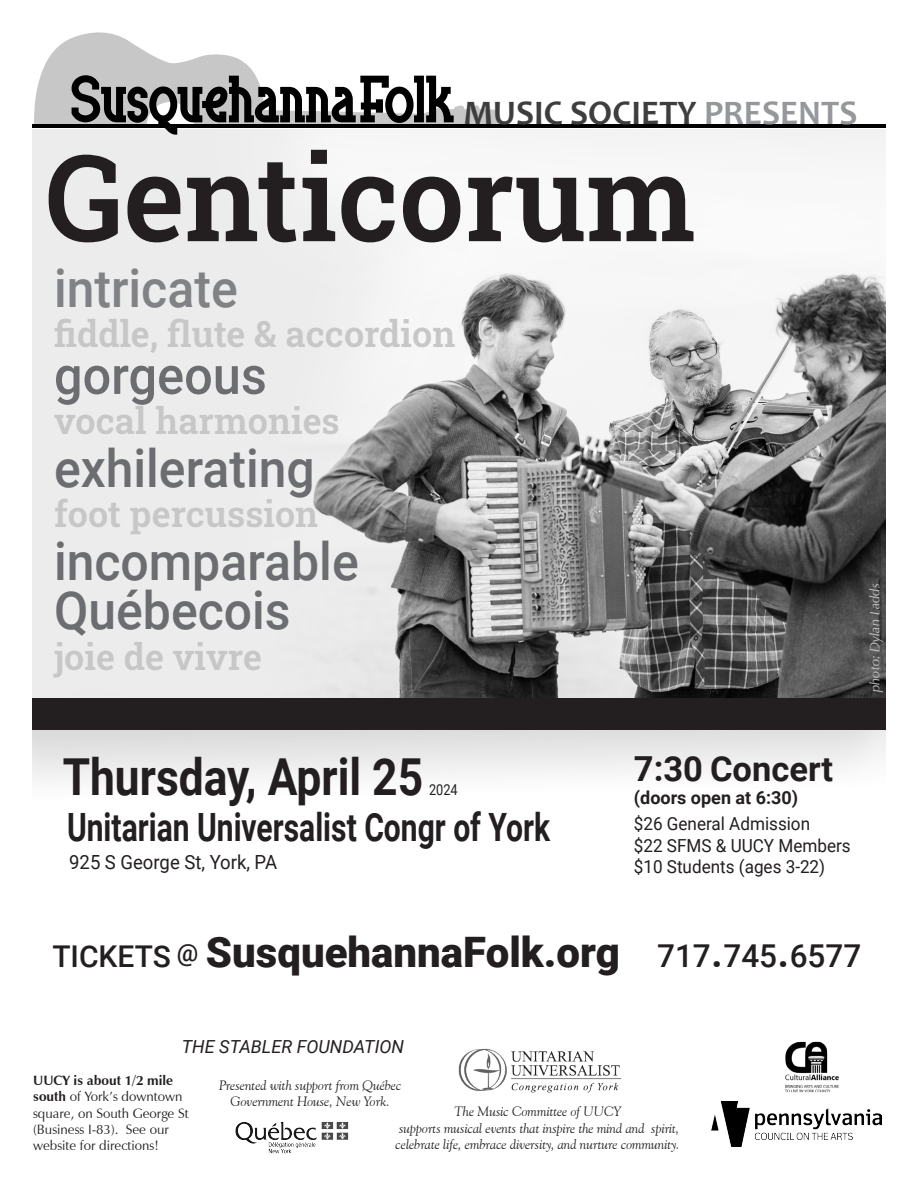
<style>
.page{position:relative;width:918px;height:1188px;background:#fff}
.page>*{position:absolute;margin:0;border:0;box-sizing:border-box;transform-origin:0 0}
.t1{font:600 120px "Roboto Slab";color:#231f20}
.t2{font:500 52.5px "Roboto";color:#6c6d70;scale:.95 1}
.t3{font:500 52.5px "Roboto";color:#808285;scale:.95 1}
.t4{font:500 52.5px "Roboto";color:#6c6d70;scale:.96 1}
.Blurb_Headline_I{font:700 51px "Roboto";color:#231f20;scale:.87 1}
.Body_text{font:900 42px "Roboto";color:#231f20}
.t5{font:700 39px "Roboto";color:#231f20;scale:.77 1}
.t6{font:600 36px "Roboto Slab";color:#c7c7c7}
.t7{font:700 34.5px "Candara";color:#3e3e3f}
.Blurb_Headline_I-2{font:700 34.5px "Roboto";color:#231f20}
.Body_text-2{font:19.5px "Roboto";color:#231f20;scale:.95 1}
.Blurb_Headline_I-3{font:18px/21.6px "Roboto";color:#231f20;scale:.95 1}
.t8{font:italic 18px "Roboto";color:#231f20}
.Blurb_Headline_I-4{font:700 18px "Roboto";color:#231f20}
.Blurb_Headline_I-5{font:15px "Roboto";color:#231f20;scale:.85 1}
.t9{font:italic 13.5px/16.2px "Goudy Old Style BT";color:#231f20;text-align:center}
.Fine_Print_Left{font:13.5px/16.2px "Zapf Humanist 601 BT";color:#231f20}
.Fine_Print_Left-2{font:italic 13.5px "Zapf Humanist 601 BT";color:#c7c7c7}
.s1{color:#95979a}
.s2{font-weight:500;font-size:30px}
.s3{font-weight:500;font-size:24px}
.s4{font-weight:500;font-size:31.5px}
.s5{font-weight:500;font-size:45px}
.s6{font-weight:700}
</style>
<div class="page">
<img style="left:32px;top:130px;width:854px;height:569px">
<hr style="left:32px;top:124px;width:854px;height:4px;background:#000">
<svg style="left:34px;top:32px;width:469px;height:103px"></svg>
<img style="left:785px;top:1041px;width:54px;height:51px">
<img style="left:711px;top:1102px;width:171px;height:44px">
<img style="left:458px;top:1048px;width:164px;height:45px">
<div style="left:32px;top:699px;width:854px;height:31px;background:#231f20"></div>
<img style="left:235px;top:1121px;width:114px;height:33px">
<p class="t7" style="left:463px;top:91px;width:395px">MUSIC SOCIETY <span class="s1">PRESENTS</span></p>
<p class="t1" style="left:46px;top:115px;width:652px">Genticorum</p>
<p class="t3" style="left:54px;top:251px;width:195px">intricate</p>
<p class="t6" style="left:54px;top:310px;width:403px">fiddle, flute &amp; accordion</p>
<p class="t4" style="left:54px;top:338px;width:223px">gorgeous</p>
<p class="t6" style="left:54px;top:397px;width:287px">vocal harmonies</p>
<p class="t2" style="left:54px;top:431px;width:276px">exhilerating</p>
<p class="t6" style="left:54px;top:490px;width:266px">foot percussion</p>
<p class="t2" style="left:54px;top:524px;width:322px">incomparable</p>
<p class="t2" style="left:54px;top:574px;width:251px">Québecois</p>
<p class="t6" style="left:54px;top:632px;width:209px">joie de vivre</p>
<p class="Fine_Print_Left-2" style="left:867px;top:692px;width:111px;rotate:-90deg">photo: Dylan Ladds</p>
<p class="Blurb_Headline_I" style="left:63px;top:741px;width:416px">Thursday, April 25</p>
<p class="Blurb_Headline_I-5" style="left:429px;top:779px;width:35px">2024</p>
<p class="t5" style="left:67px;top:799px;width:629px">Unitarian Universalist Congr of York</p>
<p class="Body_text-2" style="left:69px;top:849px;width:220px">925 S George St, York, PA</p>
<p class="Blurb_Headline_I-2" style="left:634px;top:745px;width:201px">7:30 Concert</p>
<p class="Blurb_Headline_I-4" style="left:634px;top:785px;width:166px">(doors open at 6:30)</p>
<p class="Blurb_Headline_I-3" style="left:634px;top:812px;width:230px">$26 General Admission<br>$22 SFMS &amp; UUCY Members $10 Students (ages 3-22)</p>
<p class="Body_text" style="left:52px;top:922px;width:810px"><span class="s2">TICKETS</span> <span class="s3">@</span> SusquehannaFolk.org <span class="s4">717</span><span class="s5">.</span><span class="s4">745</span><span class="s5">.</span><span class="s4">6577</span></p>
<p class="t8" style="left:182px;top:1034px;width:224px">THE STABLER FOUNDATION</p>
<p class="Fine_Print_Left" style="left:33px;top:1072px;width:157px"><span class="s6">UUCY is about 1/2 mile south</span> of York’s downtown square, on South George St (Business I-83). See our website for directions!</p>
<p class="t9" style="left:219px;top:1077px;width:184px">Presented with support from Québec<br>Government House, New York.</p>
<p class="t9" style="left:396px;top:1103px;width:285px">The Music Committee of UUCY<br>supports musical events that inspire the mind and spirit, celebrate life, embrace diversity, and nurture community.</p>
</div>
